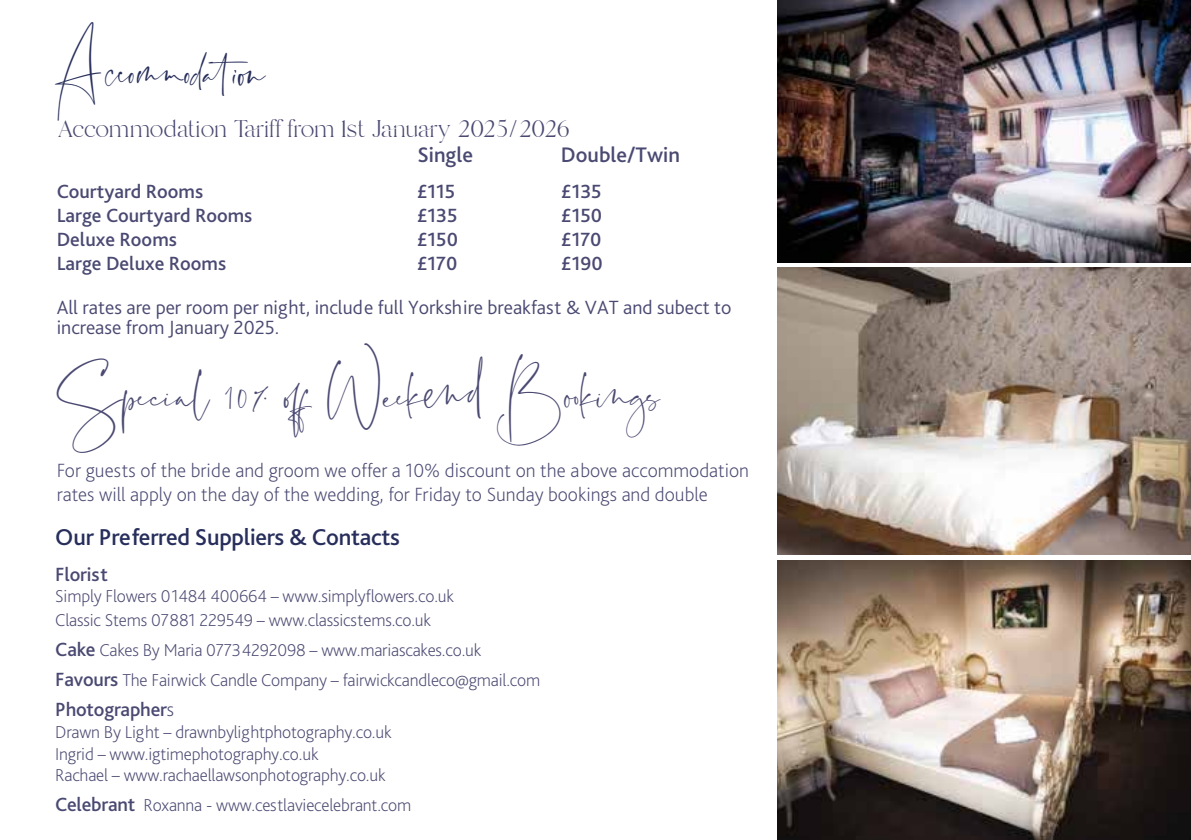
<style>
.page{position:relative;width:1191px;height:840px;background:#fff}
.page>*{position:absolute;margin:0;border:0;box-sizing:border-box;transform-origin:0 0}
.t1{font:36px "Santorini";color:#4a4972}
.t2{font:36px "Santorini";letter-spacing:-.01em;color:#272e5b}
.t3{font:24px "Branch";color:#4a4972}
.t4{font:500 24px "Bliss Pro";letter-spacing:-.01em;color:#272e5b}
.t5{font:500 22px "Bliss Pro";color:#4a4972}
.t6{font:200 20px/24px "Bliss Pro";color:#4a4972}
.t7{font:500 20px "Bliss Pro";color:#4a4972}
.t8{font:300 20px/20px "Bliss Pro";color:#4a4972}
.t9{font:200 18px/21.6px "Bliss Pro";letter-spacing:-.01em;color:#4a4972}
.s1{font-weight:500;font-size:20px}
.s2{font-weight:200}
</style>
<div class="page">
<img style="left:777px;top:0;width:414px;height:262px">
<img style="left:777px;top:267px;width:414px;height:287px">
<img style="left:777px;top:560px;width:414px;height:279px">
<h1 class="t2" style="left:55px;top:55px;width:213px">Accommodation</h1>
<h2 class="t3" style="left:57px;top:116px;width:515px">Accommodation Tariff from 1st January 2025/2026</h2>
<p class="t5" style="left:417px;top:141px;width:57px">Single</p>
<p class="t5" style="left:561px;top:141px;width:120px">Double/Twin</p>
<p class="t7" style="left:57px;top:179px;width:148px">Courtyard Rooms</p>
<p class="t7" style="left:417px;top:179px;width:40px">£115</p>
<p class="t7" style="left:561px;top:179px;width:42px">£135</p>
<p class="t7" style="left:57px;top:203px;width:197px">Large Courtyard Rooms</p>
<p class="t7" style="left:417px;top:203px;width:42px">£135</p>
<p class="t7" style="left:561px;top:203px;width:43px">£150</p>
<p class="t7" style="left:57px;top:227px;width:122px">Deluxe Rooms</p>
<p class="t7" style="left:417px;top:227px;width:43px">£150</p>
<p class="t7" style="left:561px;top:227px;width:42px">£170</p>
<p class="t7" style="left:57px;top:251px;width:171px">Large Deluxe Rooms</p>
<p class="t7" style="left:417px;top:251px;width:42px">£170</p>
<p class="t7" style="left:561px;top:251px;width:43px">£190</p>
<p class="t8" style="left:57px;top:296px;width:676px">All rates are per room per night, include full Yorkshire breakfast &amp; VAT and subect to increase from January 2025.</p>
<h1 class="t1" style="left:57px;top:379px;width:604px">Special 10% off Weekend Bookings</h1>
<p class="t6" style="left:57px;top:457px;width:694px">For guests of the bride and groom we offer a 10% discount on the above accommodation rates will apply on the day of the wedding, for Friday to Sunday bookings and double</p>
<h2 class="t4" style="left:55px;top:522px;width:346px">Our Preferred Suppliers &amp; Contacts</h2>
<p class="t7" style="left:55px;top:561px;width:54px">Florist</p>
<p class="t9" style="left:55px;top:583px;width:400px;line-height:24px">Simply Flowers 01484 400664 – www.simplyflowers.co.uk<br>Classic Stems 07881 229549 – www.classicstems.co.uk</p>
<p class="t9" style="left:55px;top:634px;width:486px;line-height:30px"><span class="s1">Cake</span> Cakes By Maria 07734292098 – www.mariascakes.co.uk<br><span class="s1">Favours</span> The Fairwick Candle Company – fairwickcandleco@gmail.com</p>
<p class="t7" style="left:55px;top:696px;width:120px">Photographer<span class="s2">s</span></p>
<p class="t9" style="left:55px;top:720px;width:338px">Drawn By Light – drawnbylightphotography.co.uk<br>Ingrid – www.igtimephotography.co.uk<br>Rachael – www.rachaellawsonphotography.co.uk</p>
<p class="t9" style="left:55px;top:793px;width:357px"><span class="s1">Celebrant</span> Roxanna - www.cestlaviecelebrant.com</p>
</div>
